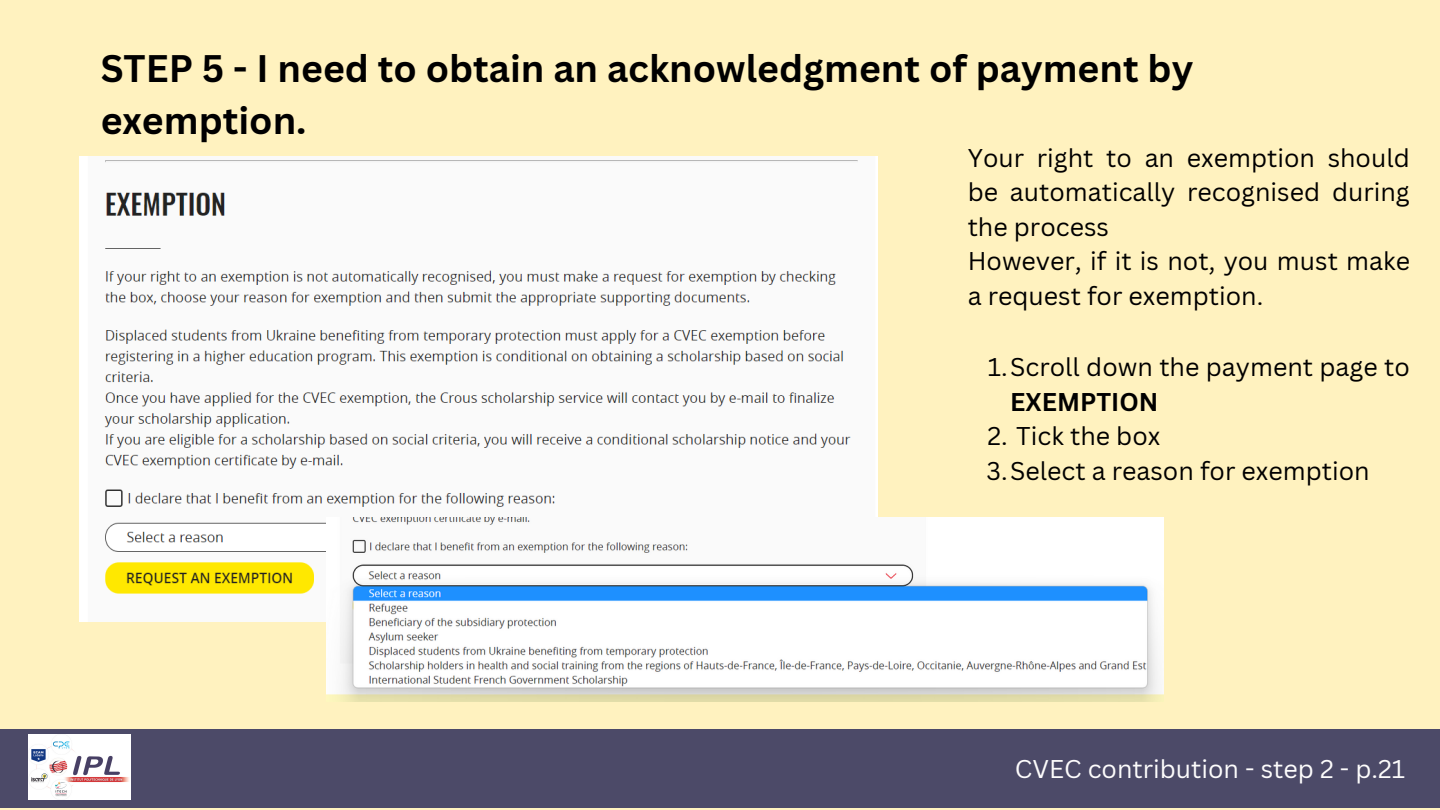
<style>
.page{position:relative;width:1440px;height:810px;background:#fff2bf}
.page>*{position:absolute;margin:0;border:0;box-sizing:border-box;transform-origin:0 0}
.t1{font:700 37.4px/51.8px "Canva Sans";color:#000}
.t2{font:25px/34.5px "Canva Sans";color:#000}
.t3{font:25px "Canva Sans";color:#fdfcfc}
.t4{font:700 25px "Canva Sans";color:#000}
</style>
<div class="page">
<div style="left:0;top:729px;width:1439px;height:78px;background:#4c4a68"></div>
<img style="left:29px;top:734px;width:101px;height:66px">
<img style="left:79px;top:157px;width:799px;height:464px">
<img style="left:326px;top:517px;width:837px;height:184px">
<h1 class="t1" style="left:101px;top:42px;width:1094px">STEP 5 - I need to obtain an acknowledgment of payment by exemption.</h1>
<p class="t2" style="left:968px;top:140px;width:444px">Your right to an exemption should be automatically recognised during the process<br>However, if it is not, you must make a request for exemption.</p>
<p class="t2" style="left:988px;top:349px;width:423px">1.Scroll down the payment page to</p>
<p class="t4" style="left:1010px;top:384px;width:150px">EXEMPTION</p>
<p class="t2" style="left:987px;top:418px;width:385px">2. Tick the box<br>3.Select a reason for exemption</p>
<p class="t3" style="left:1015px;top:751px;width:392px">CVEC contribution - step 2 - p.21</p>
</div>
